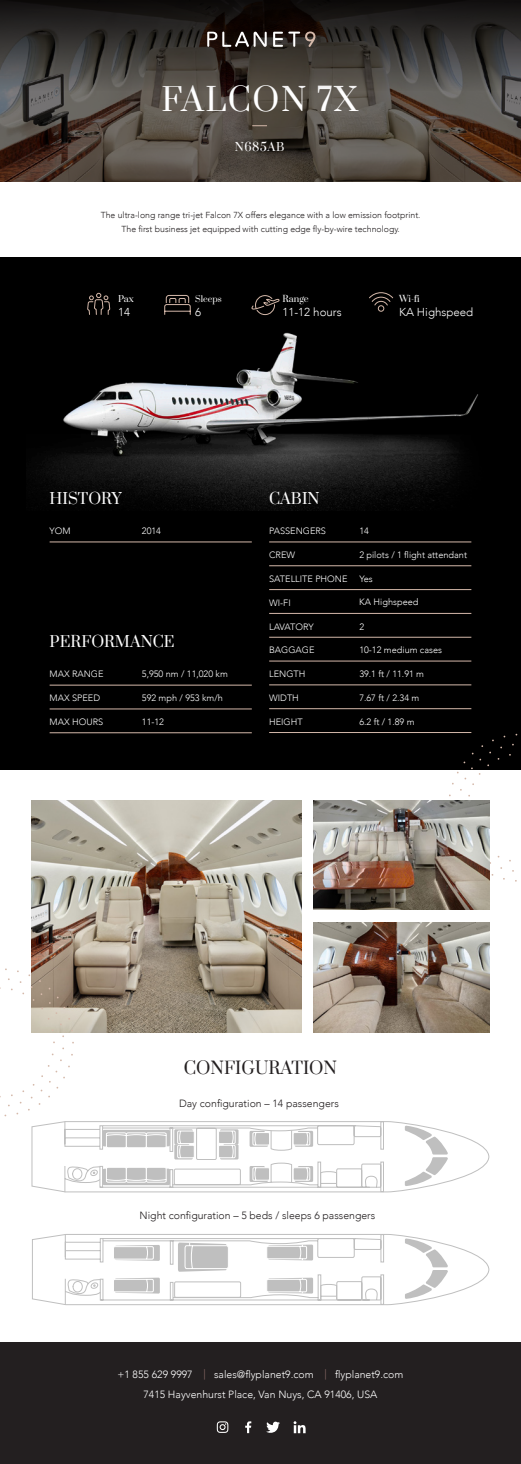
<style>
.page{position:relative;width:521px;height:1464px;background:#fff}
.page>*{position:absolute;margin:0;border:0;box-sizing:border-box;transform-origin:0 0}
.t1{font:31.15px "Prata";letter-spacing:.05em;color:#fff}
.t2{font:16.62px "Prata";color:#231f20}
.t3{font:14.88px "Prata";color:#fff}
.t4{font:300 11.55px "Avenir";color:#fff}
.t5{font:11.2px "Prata";letter-spacing:.05em;color:#fff}
.t6{font:300 10.5px/20.1px "Avenir";color:#fff;text-align:center}
.t7{font:300 10.5px "Avenir";color:#231f20}
.t8{font:300 9.19px "Avenir";color:#fff}
.t9{font:300 8.75px/13.7px "Avenir";color:#231f20;text-align:center}
.t10{font:8.75px "Prata";color:#fff}
.t11{font:8.31px "Prata";color:#fff}
.s1{color:#93726e}
</style>
<div class="page">
<div style="left:0;top:256px;width:521px;height:513px;background:#000"></div>
<img style="left:30px;top:332px;width:448px;height:178px">
<svg style="left:448px;top:733px;width:73px;height:148px"></svg>
<hr style="left:50px;top:542px;width:202px;height:1px;background:#d5b9aa">
<hr style="left:50px;top:685px;width:202px;height:1px;background:#d5b9aa">
<hr style="left:50px;top:708px;width:202px;height:1px;background:#d5b9aa">
<hr style="left:50px;top:732px;width:202px;height:1px;background:#d5b9aa">
<hr style="left:269px;top:542px;width:202px;height:1px;background:#d5b9aa">
<hr style="left:269px;top:565px;width:202px;height:1px;background:#d5b9aa">
<hr style="left:269px;top:589px;width:202px;height:1px;background:#d5b9aa">
<hr style="left:269px;top:613px;width:202px;height:1px;background:#d5b9aa">
<hr style="left:269px;top:637px;width:202px;height:1px;background:#d5b9aa">
<hr style="left:269px;top:661px;width:202px;height:1px;background:#d5b9aa">
<hr style="left:269px;top:684px;width:202px;height:1px;background:#d5b9aa">
<hr style="left:269px;top:708px;width:202px;height:1px;background:#d5b9aa">
<hr style="left:269px;top:732px;width:202px;height:1px;background:#d5b9aa">
<div style="left:0;top:1342px;width:521px;height:121px;background:#231f20"></div>
<img style="left:314px;top:800px;width:175px;height:110px">
<img style="left:32px;top:800px;width:269px;height:168px">
<img style="left:314px;top:922px;width:175px;height:110px">
<svg style="left:245px;top:1421px;width:6px;height:12px"></svg>
<svg style="left:266px;top:1421px;width:14px;height:12px"></svg>
<svg style="left:294px;top:1421px;width:12px;height:12px"></svg>
<svg style="left:217px;top:1421px;width:11px;height:11px"></svg>
<svg style="left:0;top:91px;width:521px;height:91px;background:#534941"></svg>
<svg style="left:252px;top:125px;width:15px;height:1px"></svg>
<svg style="left:0;top:0;width:521px;height:91px;background:#322f2d"></svg>
<svg style="left:273px;top:31px;width:42px;height:16px"></svg>
<svg style="left:207px;top:32px;width:60px;height:15px"></svg>
<svg style="left:87px;top:293px;width:23px;height:22px"></svg>
<svg style="left:164px;top:295px;width:27px;height:20px"></svg>
<svg style="left:251px;top:295px;width:28px;height:20px"></svg>
<svg style="left:369px;top:292px;width:24px;height:20px"></svg>
<svg style="left:384px;top:1121px;width:106px;height:71px"></svg>
<svg style="left:405px;top:1125px;width:43px;height:61px"></svg>
<svg style="left:0;top:968px;width:384px;height:224px"></svg>
<svg style="left:32px;top:1234px;width:458px;height:71px"></svg>
<svg style="left:405px;top:1238px;width:43px;height:60px"></svg>
<svg style="left:65px;top:1234px;width:319px;height:71px"></svg>
<h1 class="t1" style="left:161px;top:74px;width:198px">FALCON 7X</h1>
<p class="t5" style="left:235px;top:138px;width:51px">N685AB</p>
<p class="t9" style="left:101px;top:208px;width:321px">The ultra-long range tri-jet Falcon 7X offers elegance with a low emission footprint.<br>The first business jet equipped with cutting edge fly-by-wire technology.</p>
<p class="t10" style="left:118px;top:291px;width:17px">Pax</p>
<p class="t4" style="left:118px;top:305px;width:13px">14</p>
<p class="t11" style="left:195px;top:292px;width:28px">Sleeps</p>
<p class="t4" style="left:195px;top:305px;width:7px">6</p>
<p class="t10" style="left:282px;top:291px;width:28px">Range</p>
<p class="t4" style="left:282px;top:305px;width:61px">11-12 hours</p>
<p class="t10" style="left:399px;top:291px;width:22px">Wi-fi</p>
<p class="t4" style="left:399px;top:305px;width:76px">KA Highspeed</p>
<h3 class="t3" style="left:50px;top:486px;width:73px">HISTORY</h3>
<p class="t8" style="left:50px;top:525px;width:23px">YOM</p>
<p class="t8" style="left:142px;top:525px;width:21px">2014</p>
<h3 class="t3" style="left:50px;top:629px;width:127px">PERFORMANCE</h3>
<p class="t8" style="left:50px;top:669px;width:55px">MAX RANGE</p>
<p class="t8" style="left:142px;top:669px;width:87px">5,950 nm / 11,020 km</p>
<p class="t8" style="left:50px;top:692px;width:52px">MAX SPEED</p>
<p class="t8" style="left:142px;top:692px;width:82px">592 mph / 953 km/h</p>
<p class="t8" style="left:50px;top:716px;width:55px">MAX HOURS</p>
<p class="t8" style="left:142px;top:716px;width:24px">11-12</p>
<h3 class="t3" style="left:269px;top:486px;width:52px">CABIN</h3>
<p class="t8" style="left:269px;top:525px;width:58px">PASSENGERS</p>
<p class="t8" style="left:359px;top:525px;width:11px">14</p>
<p class="t8" style="left:269px;top:549px;width:28px">CREW</p>
<p class="t8" style="left:359px;top:549px;width:109px">2 pilots / 1 flight attendant</p>
<p class="t8" style="left:269px;top:573px;width:80px">SATELLITE PHONE</p>
<p class="t8" style="left:359px;top:573px;width:15px">Yes</p>
<p class="t8" style="left:269px;top:597px;width:23px">WI-FI</p>
<p class="t8" style="left:269px;top:621px;width:46px">LAVATORY</p>
<p class="t8" style="left:359px;top:621px;width:6px">2</p>
<p class="t8" style="left:269px;top:645px;width:47px">BAGGAGE</p>
<p class="t8" style="left:359px;top:645px;width:84px">10-12 medium cases</p>
<p class="t8" style="left:269px;top:668px;width:38px">LENGTH</p>
<p class="t8" style="left:359px;top:668px;width:66px">39.1 ft / 11.91 m</p>
<p class="t8" style="left:269px;top:692px;width:31px">WIDTH</p>
<p class="t8" style="left:359px;top:692px;width:62px">7.67 ft / 2.34 m</p>
<p class="t8" style="left:269px;top:716px;width:35px">HEIGHT</p>
<p class="t8" style="left:359px;top:716px;width:57px">6.2 ft / 1.89 m</p>
<p class="t8" style="left:359px;top:596px;width:61px">KA Highspeed</p>
<h2 class="t2" style="left:184px;top:1053px;width:155px">CONFIGURATION</h2>
<p class="t7" style="left:179px;top:1097px;width:161px">Day configuration – 14 passengers</p>
<p class="t7" style="left:140px;top:1208px;width:237px">Night configuration – 5 beds / sleeps 6 passengers</p>
<p class="t6" style="left:117px;top:1363px;width:287px">+1 855 629 9997 <span class="s1">|</span> sales@flyplanet9.com <span class="s1">|</span> flyplanet9.com<br>7415 Hayvenhurst Place, Van Nuys, CA 91406, USA</p>
</div>
